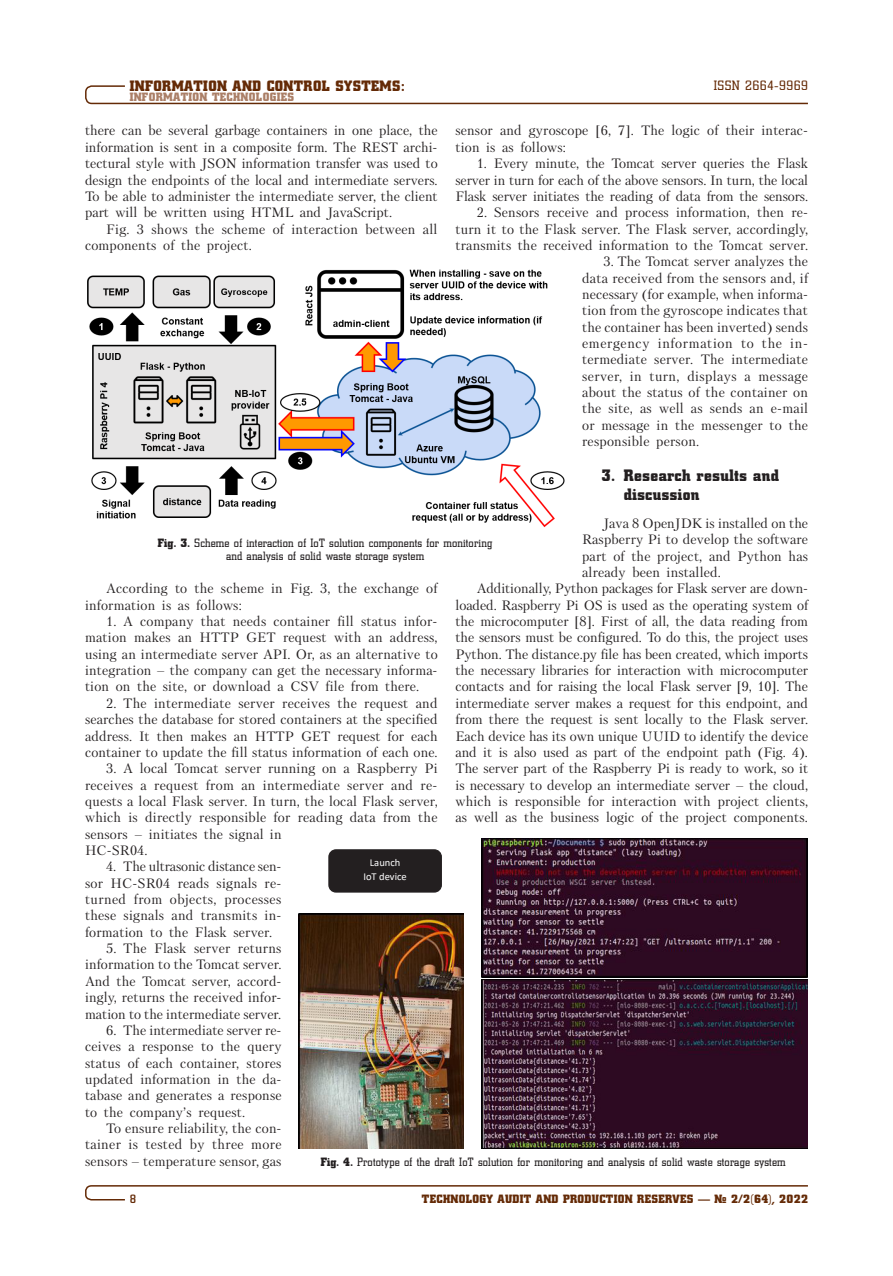
<style>
.page{position:relative;width:893px;height:1276px;background:#fff}
.page>*{position:absolute;margin:0;border:0;box-sizing:border-box;transform-origin:0 0}
.Заголовок_2_в_2_стро{font:16.5px/18.8px "Coliseum Black C";letter-spacing:.025em;color:#231f20}
.t1{font:15px "Coliseum Black C";letter-spacing:.025em;color:#642a06}
.Отсуп_англ{font:13.5px/16.4px "Petersburg C";letter-spacing:.01em;color:#231f20;text-align:justify}
.t2{font:13.5px "Coliseum C";letter-spacing:.03em;color:#642a06}
.Подпись_рисунка{font:12px/13.5px "Coliseum C";letter-spacing:.015em;color:#231f20;text-align:center}
.t3{font:12px "Coliseum Black C";letter-spacing:.025em;color:#642a06}
.t4{font:12px "Coliseum Black C";letter-spacing:.025em;color:#ab7f67}
.t5{font:700 12px "Coliseum C";color:#642a06}
.t6{font:10.5px/13.8px "Calibri";color:#fff;text-align:center}
.s1{font-family:"Coliseum Black C"}
</style>
<div class="page">
<svg style="left:85px;top:85px;width:723px;height:20px"></svg>
<svg style="left:85px;top:1185px;width:723px;height:16px"></svg>
<svg style="left:298px;top:888px;width:166px;height:260px"></svg>
<img style="left:298px;top:914px;width:165px;height:234px">
<div style="left:328px;top:849px;width:114px;height:43px;background:#231f20;border:1px solid #231f20;border-radius:7px"></div>
<img style="left:482px;top:838px;width:325px;height:139px">
<img style="left:482px;top:979px;width:326px;height:169px">
<img style="left:87px;top:269px;width:478px;height:259px">
<p class="t1" style="left:130px;top:77px;width:276px">INFORMATION AND CONTROL SYSTEMS:</p>
<p class="t4" style="left:130px;top:90px;width:166px">INFORMATION TECHNOLOGIES</p>
<p class="t2" style="left:714px;top:78px;width:96px">ISSN 2664-9969</p>
<p class="Отсуп_англ" style="left:85px;top:122px;width:354px">there can be several garbage containers in one place, the information is sent in a composite form. The REST archi&shy;tectural style with JSON information transfer was used to design the endpoints of the local and intermediate servers.<br>To be able to administer the intermediate server, the client part will be written using HTML and JavaScript.</p>
<p class="Отсуп_англ" style="left:85px;top:220px;width:354px;text-indent:21px">Fig. 3 shows the scheme of interaction between all components of the project.</p>
<p class="Отсуп_англ" style="left:455px;top:122px;width:354px">sensor and gyroscope [6, 7]. The logic of their interac&shy;tion is as follows:</p>
<p class="Отсуп_англ" style="left:455px;top:155px;width:354px;text-indent:21px">1. Every minute, the Tomcat server queries the Flask server in turn for each of the above sensors. In turn, the local Flask server initiates the reading of data from the sensors.</p>
<p class="Отсуп_англ" style="left:455px;top:204px;width:354px;text-indent:21px">2. Sensors receive and process information, then re&shy;turn it to the Flask server. The Flask server, accordingly, transmits the received information to the Tomcat server.</p>
<p class="Отсуп_англ" style="left:582px;top:253px;width:227px;text-indent:21px">3. The Tomcat server analyzes the data received from the sensors and, if necessary (for example, when informa&shy;tion from the gyroscope indicates that the container has been inverted) sends emergency information to the in&shy;termediate server. The intermediate server, in turn, displays a message about the status of the container on the site, as well as sends an e-mail or message in the messenger to the responsible person.</p>
<p class="Заголовок_2_в_2_стро" style="left:624px;top:466px;width:157px;text-indent:-23px">3. Research results and discussion</p>
<p class="Отсуп_англ" style="left:582px;top:515px;width:227px;text-indent:21px">Java 8 OpenJDK is installed on the Raspberry Pi to develop the software part of the project, and Python has already been installed.</p>
<p class="Отсуп_англ" style="left:455px;top:580px;width:354px;text-indent:21px">Additionally, Python packages for Flask server are down&shy;loaded. Raspberry Pi OS is used as the operating system of the microcomputer [8]. First of all, the data reading from the sensors must be configured. To do this, the project uses Python. The distance.py file has been created, which imports the necessary libraries for interaction with microcomputer contacts and for raising the local Flask server [9, 10]. The intermediate server makes a request for this endpoint, and from there the request is sent locally to the Flask server.<br>Each device has its own unique UUID to identify the device and it is also used as part of the endpoint path (Fig. 4).<br>The server part of the Raspberry Pi is ready to work, so it is necessary to develop an intermediate server – the cloud, which is responsible for interaction with project clients, as well as the business logic of the project components.</p>
<p class="Подпись_рисунка" style="left:158px;top:535px;width:336px"><span class="s1">Fig. 3.</span> Scheme of interaction of IoT solution components for monitoring and analysis of solid waste storage system</p>
<p class="Отсуп_англ" style="left:85px;top:580px;width:354px;text-indent:21px">According to the scheme in Fig. 3, the exchange of information is as follows:</p>
<p class="Отсуп_англ" style="left:85px;top:613px;width:354px;text-indent:21px">1. A company that needs container fill status infor&shy;mation makes an HTTP GET request with an address, using an intermediate server API. Or, as an alternative to integration – the company can get the necessary informa&shy;tion on the site, or download a CSV file from there.</p>
<p class="Отсуп_англ" style="left:85px;top:695px;width:354px;text-indent:21px">2. The intermediate server receives the request and searches the database for stored containers at the specified address. It then makes an HTTP GET request for each container to update the fill status information of each one.</p>
<p class="Отсуп_англ" style="left:85px;top:760px;width:354px;text-align:left;text-indent:21px">3. A local Tomcat server running on a Raspberry Pi receives a request from an intermediate server and re&shy;quests a local Flask server. In turn, the local Flask server, which is directly responsible for reading data from the sensors – initiates the signal in<br>HC-SR04.</p>
<p class="Отсуп_англ" style="left:85px;top:858px;width:198px;text-indent:21px">4. The ultrasonic distance sen&shy;sor HC-SR04 reads signals re&shy;turned from objects, processes these signals and transmits in&shy;formation to the Flask server.</p>
<p class="Отсуп_англ" style="left:85px;top:940px;width:198px;text-indent:21px">5. The Flask server returns information to the Tomcat server.<br>And the Tomcat server, accord&shy;ingly, returns the received infor&shy;mation to the intermediate server.</p>
<p class="Отсуп_англ" style="left:85px;top:1022px;width:198px;text-indent:21px">6. The intermediate server re&shy;ceives a response to the query status of each container, stores updated information in the da&shy;tabase and generates a response to the company’s request.</p>
<p class="Отсуп_англ" style="left:85px;top:1120px;width:198px;text-indent:21px">To ensure reliability, the con&shy;tainer is tested by three more sensors – temperature sensor, gas</p>
<p class="t6" style="left:363px;top:855px;width:45px">Launch<br>IoT device</p>
<p class="t6" style="left:370px;top:865px;width:32px">Launch</p>
<p class="Подпись_рисунка" style="left:321px;top:1154px;width:466px"><span class="s1">Fig. 4.</span> Prototype of the draft IoT solution for monitoring and analysis of solid waste storage system</p>
<p class="t5" style="left:130px;top:1191px;width:8px">8</p>
<p class="t3" style="left:422px;top:1191px;width:387px">TECHNOLOGY AUDIT AND PRODUCTION RESERVES — № 2/2(64), 2022</p>
</div>
